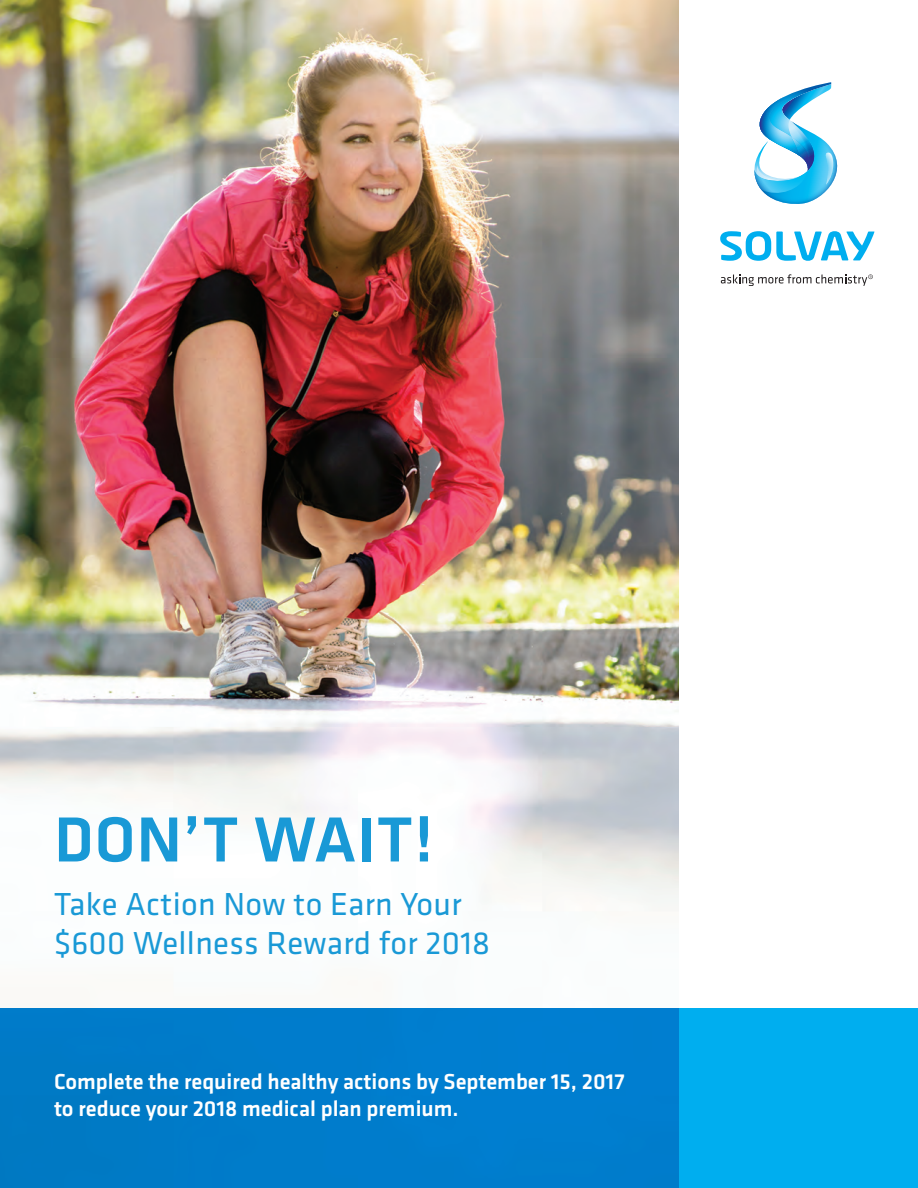
<style>
.page{position:relative;width:918px;height:1188px;background:#fff}
.page>*{position:absolute;margin:0;border:0;box-sizing:border-box;transform-origin:0 0}
.t1{font:500 66px "Klavika";letter-spacing:.01em;color:#1999d6}
.t2{font:33px/39.6px "Klavika";letter-spacing:.01em;color:#1999d6}
.t3{font:500 22.5px/27px "Klavika";color:#fff}
</style>
<div class="page">
<img style="left:0;top:0;width:678px;height:911px">
<svg style="left:720px;top:231px;width:154px;height:30px"></svg>
<svg style="left:754px;top:82px;width:84px;height:122px"></svg>
<svg style="left:721px;top:274px;width:152px;height:12px"></svg>
<svg style="left:0;top:1008px;width:918px;height:180px;background:#0089d4"></svg>
<h1 class="t1" style="left:54px;top:795px;width:381px">DON’T WAIT!</h1>
<h2 class="t2" style="left:54px;top:883px;width:438px">Take Action Now to Earn Your $600 Wellness Reward for 2018</h2>
<p class="t3" style="left:54px;top:1068px;width:572px">Complete the required healthy actions by September 15, 2017 to reduce your 2018 medical plan premium.</p>
</div>
